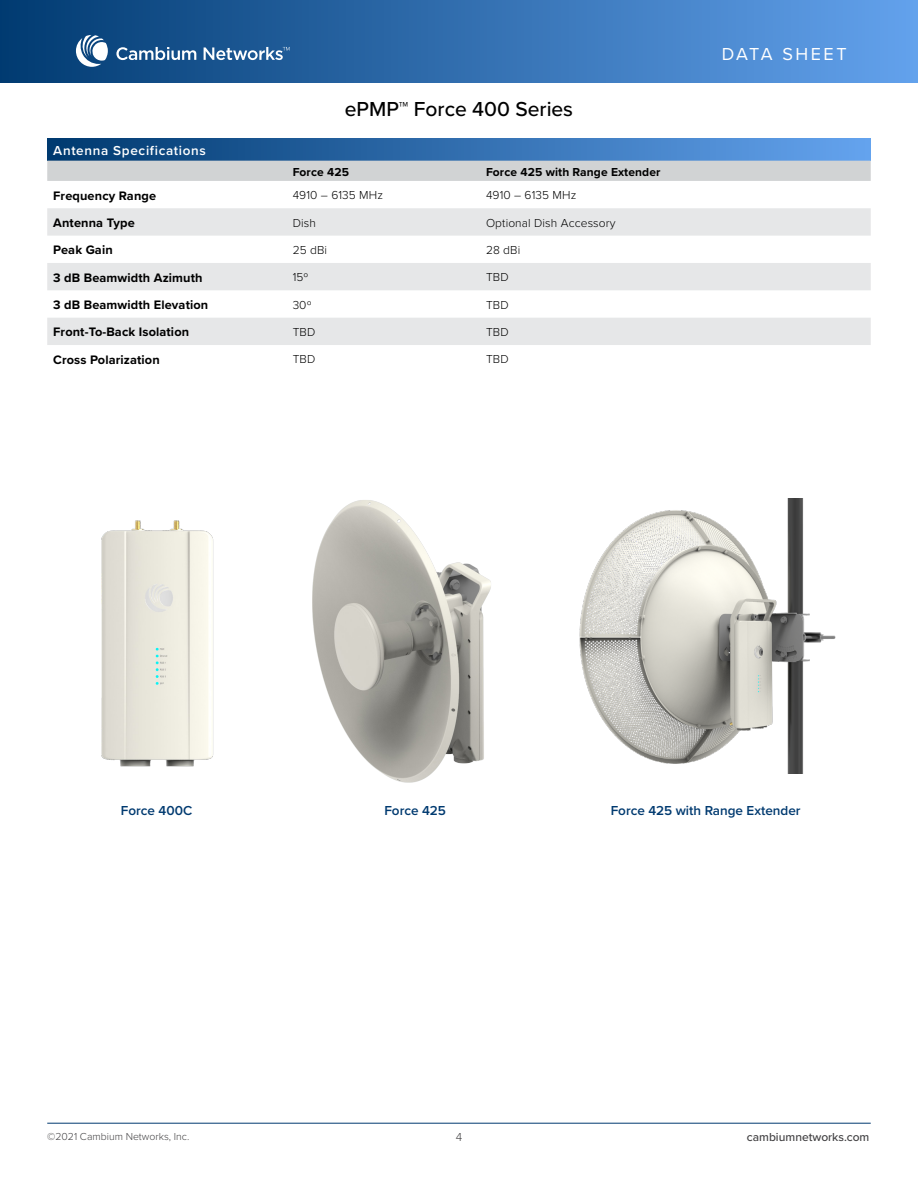
<style>
.page{position:relative;width:918px;height:1188px;background:#fff}
.page>*{position:absolute;margin:0;border:0;box-sizing:border-box;transform-origin:0 0}
.t1{font:500 21px "Proxima Nova";color:#000}
.t2{font:18px "Proxima Nova";letter-spacing:.14em;color:#fff}
.t3{font:600 13.5px "Proxima Nova";color:#003a70}
.t4{font:600 13.5px "Proxima Nova";letter-spacing:.05em;color:#fff}
.t5{font:700 12.75px "Proxima Nova";letter-spacing:.01em;color:#000}
.t6{font:300 12px "Proxima Nova";letter-spacing:.01em;color:#000}
.t7{font:700 12px "Proxima Nova";letter-spacing:.01em;color:#000}
.t8{font:500 12px "Proxima Nova";color:#414042}
.t9{font:300 12px "Proxima Nova";color:#414042}
.t10{font:300 10.5px "Proxima Nova";color:#414042}
</style>
<div class="page">
<hr style="left:47px;top:1123px;width:824px;height:1px;background:#003a70">
<div style="left:0;top:0;width:918px;height:82px;background:linear-gradient(to right,#013b71,#63a2ec)"></div>
<svg style="left:116px;top:47px;width:224px;height:23px;background:#3c6ea1"></svg>
<svg style="left:66px;top:35px;width:42px;height:44px"></svg>
<div style="left:47px;top:138px;width:824px;height:23px;background:linear-gradient(to right,#00396f,#64a3ee)"></div>
<div style="left:47px;top:161px;width:824px;height:20px;background:#d1d3d4"></div>
<svg style="left:47px;top:208px;width:824px;height:137px;fill:#e6e7e8"></svg>
<img style="left:312px;top:500px;width:179px;height:283px">
<img style="left:101px;top:520px;width:113px;height:247px">
<img style="left:579px;top:499px;width:257px;height:274px">
<p class="t4" style="left:53px;top:140px;width:154px">Antenna Specifications</p>
<h1 class="t1" style="left:345px;top:94px;width:230px">ePMP™ Force 400 Series</h1>
<p class="t7" style="left:293px;top:163px;width:58px">Force 425</p>
<p class="t7" style="left:486px;top:163px;width:176px">Force 425 with Range Extender</p>
<p class="t5" style="left:53px;top:186px;width:104px">Frequency Range</p>
<p class="t6" style="left:293px;top:186px;width:92px">4910 – 6135 MHz</p>
<p class="t6" style="left:486px;top:186px;width:92px">4910 – 6135 MHz</p>
<p class="t5" style="left:53px;top:213px;width:83px">Antenna Type</p>
<p class="t6" style="left:293px;top:214px;width:25px">Dish</p>
<p class="t6" style="left:486px;top:214px;width:131px">Optional Dish Accessory</p>
<p class="t5" style="left:53px;top:241px;width:61px">Peak Gain</p>
<p class="t6" style="left:293px;top:241px;width:36px">25 dBi</p>
<p class="t6" style="left:486px;top:241px;width:36px">28 dBi</p>
<p class="t5" style="left:53px;top:268px;width:151px">3 dB Beamwidth Azimuth</p>
<p class="t6" style="left:293px;top:268px;width:17px">15º</p>
<p class="t6" style="left:486px;top:268px;width:24px">TBD</p>
<p class="t5" style="left:53px;top:295px;width:157px">3 dB Beamwidth Elevation</p>
<p class="t6" style="left:293px;top:296px;width:20px">30º</p>
<p class="t6" style="left:486px;top:296px;width:24px">TBD</p>
<p class="t5" style="left:53px;top:323px;width:137px">Front-To-Back Isolation</p>
<p class="t6" style="left:293px;top:323px;width:24px">TBD</p>
<p class="t6" style="left:486px;top:323px;width:24px">TBD</p>
<p class="t5" style="left:53px;top:350px;width:108px">Cross Polarization</p>
<p class="t6" style="left:293px;top:350px;width:24px">TBD</p>
<p class="t6" style="left:486px;top:350px;width:24px">TBD</p>
<h2 class="t2" style="left:722px;top:41px;width:126px">DATA SHEET</h2>
<p class="t3" style="left:121px;top:800px;width:73px">Force 400C</p>
<p class="t3" style="left:384px;top:800px;width:63px">Force 425</p>
<p class="t3" style="left:611px;top:800px;width:191px">Force 425 with Range Extender</p>
<p class="t10" style="left:47px;top:1128px;width:144px">©2021 Cambium Networks, Inc.</p>
<p class="t9" style="left:456px;top:1128px;width:8px">4</p>
<p class="t8" style="left:747px;top:1128px;width:124px">cambiumnetworks.com</p>
</div>
